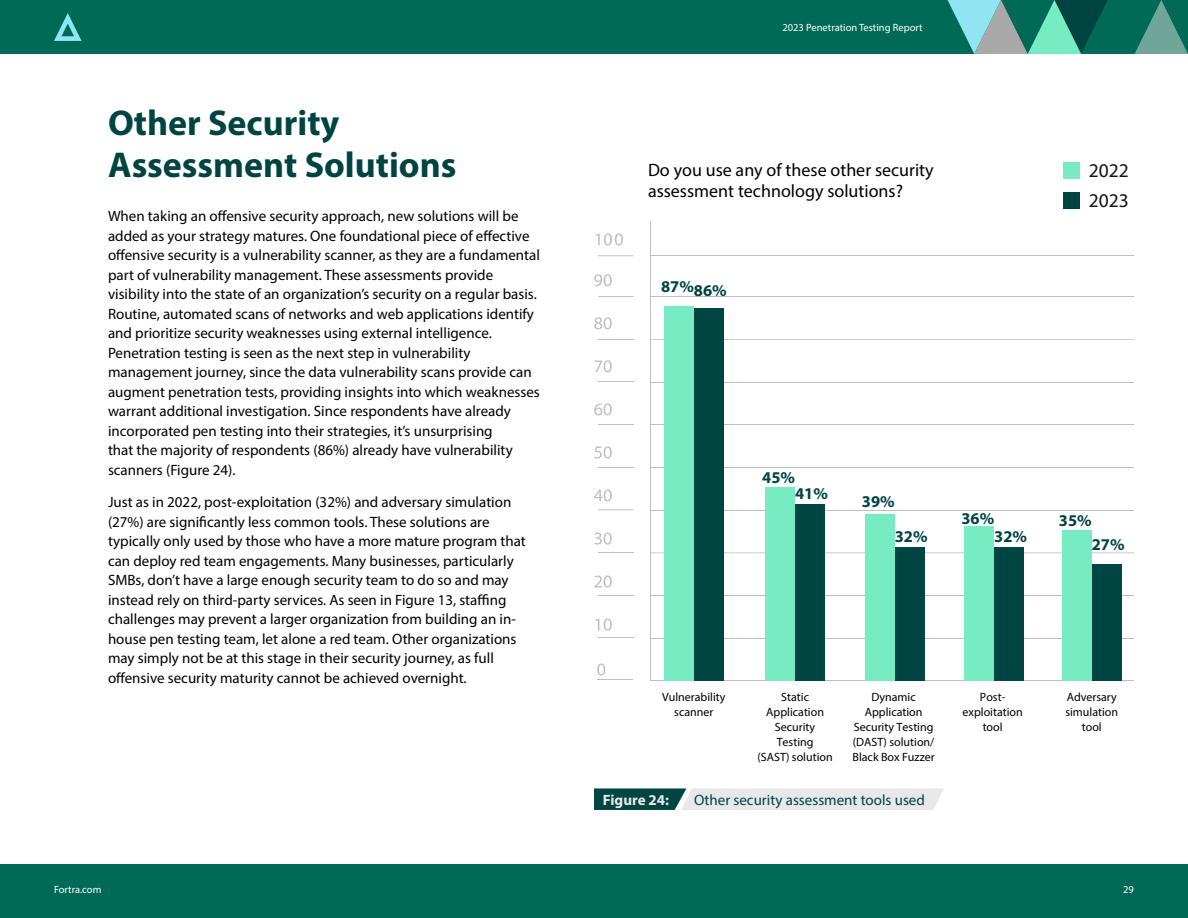
<style>
.page{position:relative;width:1188px;height:918px;background:#fff}
.page>*{position:absolute;margin:0;border:0;box-sizing:border-box;transform-origin:0 0}
.t1{font:700 36px/42px "Myriad Pro";color:#004442}
.t2{font:19.5px/29.7px "Myriad Pro";color:#121314}
.t3{font:18px/21.6px "Myriad Pro";color:#000}
.t4{font:700 16.5px "Myriad Pro";color:#004442}
.t5{font:15px/19.5px "Myriad Pro";color:#000}
.t6{font:15px "Myriad Pro";color:#004442}
.t7{font:700 15px "Myriad Pro";color:#ebebec}
.t8{font:12px/15px "Myriad Pro";color:#000;text-align:center}
.t9{font:10.5px "Myriad Pro";color:#fff}
</style>
<div class="page">
<div style="left:0;top:864px;width:1188px;height:54px;background:#006a56"></div>
<div style="left:0;top:0;width:1188px;height:54px;background:#006a56"></div>
<svg style="left:54px;top:13px;width:28px;height:28px"></svg>
<svg style="left:948px;top:0;width:240px;height:54px"></svg>
<svg style="left:594px;top:274px;width:18px;height:12px"></svg>
<svg style="left:594px;top:317px;width:18px;height:12px"></svg>
<svg style="left:595px;top:360px;width:17px;height:12px"></svg>
<svg style="left:594px;top:403px;width:18px;height:12px"></svg>
<svg style="left:594px;top:446px;width:18px;height:12px"></svg>
<svg style="left:594px;top:489px;width:18px;height:13px"></svg>
<svg style="left:594px;top:533px;width:18px;height:12px"></svg>
<svg style="left:594px;top:576px;width:18px;height:12px"></svg>
<svg style="left:595px;top:619px;width:17px;height:12px"></svg>
<hr style="left:650px;top:221px;width:1px;height:459px;background:#bebebe">
<hr style="left:598px;top:296px;width:36px;height:1px;background:#bebebe">
<hr style="left:598px;top:339px;width:36px;height:1px;background:#bebebe">
<hr style="left:598px;top:381px;width:36px;height:1px;background:#bebebe">
<hr style="left:598px;top:424px;width:36px;height:1px;background:#bebebe">
<hr style="left:598px;top:467px;width:36px;height:1px;background:#bebebe">
<hr style="left:598px;top:509px;width:36px;height:1px;background:#bebebe">
<hr style="left:598px;top:552px;width:36px;height:1px;background:#bebebe">
<hr style="left:598px;top:595px;width:36px;height:1px;background:#bebebe">
<hr style="left:598px;top:637px;width:36px;height:1px;background:#bebebe">
<hr style="left:597px;top:679px;width:36px;height:1px;background:#bebebe">
<svg style="left:597px;top:664px;width:8px;height:12px"></svg>
<hr style="left:650px;top:638px;width:484px;height:1px;background:#bebebe">
<hr style="left:650px;top:680px;width:484px;height:1px;background:#bebebe">
<hr style="left:650px;top:595px;width:484px;height:1px;background:#bebebe">
<hr style="left:650px;top:552px;width:484px;height:1px;background:#bebebe">
<hr style="left:650px;top:510px;width:484px;height:1px;background:#bebebe">
<hr style="left:650px;top:467px;width:484px;height:1px;background:#bebebe">
<hr style="left:650px;top:425px;width:484px;height:1px;background:#bebebe">
<hr style="left:650px;top:382px;width:484px;height:1px;background:#bebebe">
<hr style="left:650px;top:339px;width:484px;height:1px;background:#bebebe">
<hr style="left:650px;top:297px;width:484px;height:1px;background:#bebebe">
<hr style="left:650px;top:255px;width:484px;height:1px;background:#bebebe">
<hr style="left:598px;top:255px;width:35px;height:1px;background:#bebebe">
<svg style="left:596px;top:233px;width:27px;height:13px"></svg>
<div style="left:1092px;top:564px;width:30px;height:117px;background:#004542"></div>
<div style="left:1062px;top:530px;width:30px;height:151px;background:#77ecc2"></div>
<div style="left:664px;top:306px;width:30px;height:375px;background:#77ecc2"></div>
<div style="left:694px;top:308px;width:30px;height:373px;background:#004542"></div>
<div style="left:865px;top:514px;width:30px;height:167px;background:#77ecc2"></div>
<div style="left:895px;top:547px;width:29px;height:134px;background:#004542"></div>
<div style="left:965px;top:527px;width:29px;height:154px;background:#77ecc2"></div>
<div style="left:994px;top:547px;width:30px;height:134px;background:#004542"></div>
<div style="left:765px;top:487px;width:30px;height:194px;background:#77ecc2"></div>
<div style="left:795px;top:505px;width:30px;height:176px;background:#004542"></div>
<svg style="left:594px;top:788px;width:349px;height:22px;background:#b0c1c0"></svg>
<div style="left:1063px;top:163px;width:16px;height:16px;background:#77ecc2"></div>
<div style="left:1063px;top:192px;width:16px;height:16px;background:#004442"></div>
<h1 class="t1" style="left:108px;top:101px;width:350px">Other Security<br>Assessment Solutions</h1>
<p class="t5" style="left:108px;top:206px;width:433px">When taking an offensive security approach, new solutions will be added as your strategy matures. One foundational piece of effective offensive security is a vulnerability scanner, as they are a fundamental part of vulnerability management. These assessments provide visibility into the state of an organization’s security on a regular basis.<br>Routine, automated scans of networks and web applications identify and prioritize security weaknesses using external intelligence.<br>Penetration testing is seen as the next step in vulnerability management journey, since the data vulnerability scans provide can augment penetration tests, providing insights into which weaknesses warrant additional investigation. Since respondents have already incorporated pen testing into their strategies, it’s unsurprising<br>that the majority of respondents (86%) already have vulnerability scanners (Figure 24).</p>
<p class="t5" style="left:108px;top:492px;width:419px">Just as in 2022, post-exploitation (32%) and adversary simulation (27%) are significantly less common tools. These solutions are typically only used by those who have a more mature program that can deploy red team engagements. Many businesses, particularly SMBs, don’t have a large enough security team to do so and may instead rely on third-party services. As seen in Figure 13, staffing challenges may prevent a larger organization from building an in&shy;house pen testing team, let alone a red team. Other organizations may simply not be at this stage in their security journey, as full offensive security maturity cannot be achieved overnight.</p>
<p class="t9" style="left:782px;top:21px;width:142px">2023 Penetration Testing Report</p>
<p class="t3" style="left:648px;top:158px;width:287px">Do you use any of these other security assessment technology solutions?</p>
<p class="t4" style="left:661px;top:278px;width:67px">87%86%</p>
<h2 class="t2" style="left:1089px;top:155px;width:42px">2022<br>2023</h2>
<p class="t4" style="left:762px;top:467px;width:34px">45%</p>
<p class="t4" style="left:795px;top:483px;width:34px">41%</p>
<p class="t4" style="left:862px;top:491px;width:34px">39%</p>
<p class="t4" style="left:961px;top:507px;width:34px">36%</p>
<p class="t4" style="left:895px;top:526px;width:34px">32%</p>
<p class="t4" style="left:994px;top:526px;width:34px">32%</p>
<p class="t4" style="left:1059px;top:509px;width:34px">35%</p>
<p class="t4" style="left:1092px;top:534px;width:34px">27%</p>
<p class="t8" style="left:662px;top:690px;width:65px">Vulnerability scanner</p>
<p class="t8" style="left:757px;top:689px;width:77px">Static<br>Application<br>Security<br>Testing<br>(SAST) solution</p>
<p class="t8" style="left:853px;top:690px;width:84px">Dynamic<br>Application<br>Security Testing (DAST) solution/<br>Black Box Fuzzer</p>
<p class="t7" style="left:603px;top:790px;width:68px">Figure 24:</p>
<p class="t6" style="left:694px;top:791px;width:232px">Other security assessment tools used</p>
<p class="t8" style="left:962px;top:690px;width:62px">Post&shy;exploitation tool</p>
<p class="t8" style="left:1065px;top:689px;width:54px">Adversary simulation tool</p>
<p class="t9" style="left:54px;top:883px;width:49px">Fortra.com</p>
<p class="t9" style="left:1123px;top:883px;width:12px">29</p>
</div>
